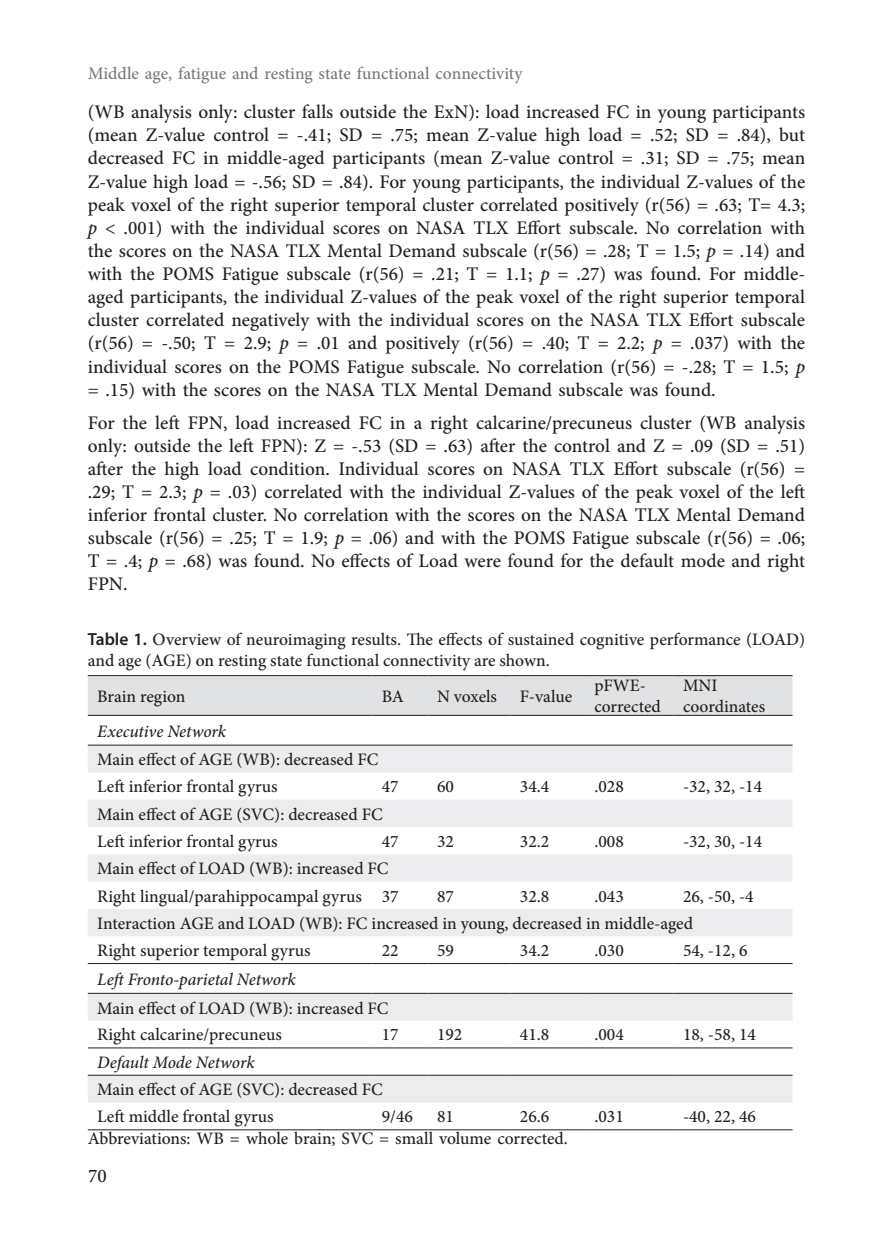
<style>
.page{position:relative;width:893px;height:1241px;background:#fff}
.page>*{position:absolute;margin:0;border:0;box-sizing:border-box;transform-origin:0 0}
.t1{font:500 19.25px/23.1px "Minion Pro";color:#231f20;text-align:justify}
.t2{font:500 17.5px/21px "Minion Pro";color:#231f20}
.t3{font:italic 500 17.5px "Minion Pro";letter-spacing:-.005em;color:#231f20}
.t4{font:500 17.5px "Minion Pro";color:#76787b}
.s1{font-style:italic}
.s2{font-family:"Myriad Pro";font-weight:600}
</style>
<div class="page">
<div style="left:88px;top:676px;width:704px;height:38px;background:#e1e2e4"></div>
<svg style="left:88px;top:745px;width:704px;height:357px"></svg>
<hr style="left:88px;top:744px;width:284px;height:1px;background:#231f20">
<hr style="left:372px;top:744px;width:56px;height:1px;background:#231f20">
<hr style="left:428px;top:744px;width:82px;height:1px;background:#231f20">
<hr style="left:510px;top:744px;width:75px;height:1px;background:#231f20">
<hr style="left:585px;top:744px;width:89px;height:1px;background:#231f20">
<hr style="left:674px;top:744px;width:118px;height:1px;background:#231f20">
<hr style="left:88px;top:1129px;width:284px;height:1px;background:#231f20">
<hr style="left:372px;top:1129px;width:56px;height:1px;background:#231f20">
<hr style="left:428px;top:1129px;width:82px;height:1px;background:#231f20">
<hr style="left:510px;top:1129px;width:75px;height:1px;background:#231f20">
<hr style="left:585px;top:1129px;width:89px;height:1px;background:#231f20">
<hr style="left:674px;top:1129px;width:118px;height:1px;background:#231f20">
<hr style="left:88px;top:675px;width:284px;height:1px;background:#231f20">
<hr style="left:372px;top:675px;width:56px;height:1px;background:#231f20">
<hr style="left:428px;top:675px;width:82px;height:1px;background:#231f20">
<hr style="left:510px;top:675px;width:75px;height:1px;background:#231f20">
<hr style="left:585px;top:675px;width:89px;height:1px;background:#231f20">
<hr style="left:674px;top:675px;width:118px;height:1px;background:#231f20">
<hr style="left:88px;top:714px;width:284px;height:1px;background:#231f20">
<hr style="left:372px;top:714px;width:56px;height:1px;background:#231f20">
<hr style="left:428px;top:714px;width:82px;height:1px;background:#231f20">
<hr style="left:510px;top:714px;width:75px;height:1px;background:#231f20">
<hr style="left:585px;top:714px;width:89px;height:1px;background:#231f20">
<hr style="left:674px;top:714px;width:118px;height:1px;background:#231f20">
<hr style="left:88px;top:962px;width:284px;height:1px;background:#231f20">
<hr style="left:372px;top:962px;width:56px;height:1px;background:#231f20">
<hr style="left:428px;top:962px;width:82px;height:1px;background:#231f20">
<hr style="left:510px;top:962px;width:75px;height:1px;background:#231f20">
<hr style="left:585px;top:962px;width:89px;height:1px;background:#231f20">
<hr style="left:674px;top:962px;width:118px;height:1px;background:#231f20">
<hr style="left:88px;top:992px;width:284px;height:1px;background:#231f20">
<hr style="left:372px;top:992px;width:56px;height:1px;background:#231f20">
<hr style="left:428px;top:992px;width:82px;height:1px;background:#231f20">
<hr style="left:510px;top:992px;width:75px;height:1px;background:#231f20">
<hr style="left:585px;top:992px;width:89px;height:1px;background:#231f20">
<hr style="left:674px;top:992px;width:118px;height:1px;background:#231f20">
<hr style="left:88px;top:1047px;width:284px;height:1px;background:#231f20">
<hr style="left:372px;top:1047px;width:56px;height:1px;background:#231f20">
<hr style="left:428px;top:1047px;width:82px;height:1px;background:#231f20">
<hr style="left:510px;top:1047px;width:75px;height:1px;background:#231f20">
<hr style="left:585px;top:1047px;width:89px;height:1px;background:#231f20">
<hr style="left:674px;top:1047px;width:118px;height:1px;background:#231f20">
<hr style="left:88px;top:1074px;width:284px;height:1px;background:#231f20">
<hr style="left:372px;top:1074px;width:56px;height:1px;background:#231f20">
<hr style="left:428px;top:1074px;width:82px;height:1px;background:#231f20">
<hr style="left:510px;top:1074px;width:75px;height:1px;background:#231f20">
<hr style="left:585px;top:1074px;width:89px;height:1px;background:#231f20">
<hr style="left:674px;top:1074px;width:118px;height:1px;background:#231f20">
<p class="t4" style="left:88px;top:61px;width:436px">Middle age, fatigue and resting state functional connectivity</p>
<p class="t1" style="left:88px;top:101px;width:719px">(WB analysis only: cluster falls outside the ExN): load increased FC in young participants (mean Z-value control = -.41; SD = .75; mean Z-value high load = .52; SD = .84), but decreased FC in middle-aged participants (mean Z-value control = .31; SD = .75; mean Z-value high load = -.56; SD = .84). For young participants, the individual Z-values of the peak voxel of the right superior temporal cluster correlated positively (r(56) = .63; T= 4.3; <span class="s1">p</span> &lt; .001) with the individual scores on NASA TLX Effort subscale. No correlation with the scores on the NASA TLX Mental Demand subscale (r(56) = .28; T = 1.5; <span class="s1">p</span> = .14) and with the POMS Fatigue subscale (r(56) = .21; T = 1.1; <span class="s1">p</span> = .27) was found. For middle&shy;aged participants, the individual Z-values of the peak voxel of the right superior temporal cluster correlated negatively with the individual scores on the NASA TLX Effort subscale (r(56) = -.50; T = 2.9; <span class="s1">p</span> = .01 and positively (r(56) = .40; T = 2.2; <span class="s1">p</span> = .037) with the individual scores on the POMS Fatigue subscale. No correlation (r(56) = -.28; T = 1.5; <span class="s1">p </span>= .15) with the scores on the NASA TLX Mental Demand subscale was found.</p>
<p class="t1" style="left:88px;top:411px;width:719px">For the left FPN, load increased FC in a right calcarine/precuneus cluster (WB analysis only: outside the left FPN): Z = -.53 (SD = .63) after the control and Z = .09 (SD = .51) after the high load condition. Individual scores on NASA TLX Effort subscale (r(56) = .29; T = 2.3; <span class="s1">p</span> = .03) correlated with the individual Z-values of the peak voxel of the left inferior frontal cluster. No correlation with the scores on the NASA TLX Mental Demand subscale (r(56) = .25; T = 1.9; <span class="s1">p</span> = .06) and with the POMS Fatigue subscale (r(56) = .06; T = .4; <span class="s1">p</span> = .68) was found. No effects of Load were found for the default mode and right FPN.</p>
<p class="t2" style="left:88px;top:628px;width:719px"><span class="s2">Table 1.</span> Overview of neuroimaging results. The effects of sustained cognitive performance (LOAD) and age (AGE) on resting state functional connectivity are shown.</p>
<p class="t2" style="left:97px;top:685px;width:90px">Brain region</p>
<p class="t2" style="left:382px;top:685px;width:24px">BA</p>
<p class="t2" style="left:437px;top:685px;width:62px">N voxels</p>
<p class="t2" style="left:520px;top:685px;width:54px">F-value</p>
<p class="t2" style="left:594px;top:675px;width:68px">pFWE&shy;corrected</p>
<p class="t2" style="left:683px;top:675px;width:84px">MNI coordinates</p>
<p class="t3" style="left:97px;top:718px;width:130px">Executive Network</p>
<p class="t2" style="left:97px;top:746px;width:283px;line-height:27.1px">Main effect of AGE (WB): decreased FC<br>Left inferior frontal gyrus</p>
<p class="t2" style="left:382px;top:776px;width:18px">47</p>
<p class="t2" style="left:437px;top:776px;width:18px">60</p>
<p class="t2" style="left:520px;top:776px;width:31px">34.4</p>
<p class="t2" style="left:594px;top:776px;width:31px">.028</p>
<p class="t2" style="left:683px;top:776px;width:81px">-32, 32, -14</p>
<p class="t2" style="left:97px;top:800px;width:287px;line-height:27.3px">Main effect of AGE (SVC): decreased FC<br>Left inferior frontal gyrus</p>
<p class="t2" style="left:382px;top:830px;width:18px">47</p>
<p class="t2" style="left:437px;top:830px;width:18px">32</p>
<p class="t2" style="left:520px;top:830px;width:31px">32.2</p>
<p class="t2" style="left:594px;top:830px;width:31px">.008</p>
<p class="t2" style="left:683px;top:830px;width:81px">-32, 30, -14</p>
<p class="t2" style="left:97px;top:855px;width:303px;line-height:27.3px">Main effect of LOAD (WB): increased FC<br>Right lingual/parahippocampal gyrus 37</p>
<p class="t2" style="left:97px;top:882px;width:658px;line-height:27.1px;text-indent:586px">26, -50, -4<br>Interaction AGE and LOAD (WB): FC increased in young, decreased in middle-aged<br>Right superior temporal gyrus</p>
<p class="t2" style="left:437px;top:885px;width:18px">87</p>
<p class="t2" style="left:520px;top:885px;width:31px">32.8</p>
<p class="t2" style="left:594px;top:885px;width:31px">.043</p>
<p class="t2" style="left:382px;top:939px;width:18px">22</p>
<p class="t2" style="left:437px;top:939px;width:18px">59</p>
<p class="t2" style="left:520px;top:939px;width:31px">34.2</p>
<p class="t2" style="left:594px;top:939px;width:31px">.030</p>
<p class="t2" style="left:683px;top:939px;width:66px">54, -12, 6</p>
<p class="t3" style="left:97px;top:966px;width:200px">Left Fronto-parietal Network</p>
<p class="t2" style="left:97px;top:994px;width:293px;line-height:26.8px">Main effect of LOAD (WB): increased FC<br>Right calcarine/precuneus</p>
<p class="t2" style="left:382px;top:1024px;width:18px">17</p>
<p class="t2" style="left:437px;top:1024px;width:27px">192</p>
<p class="t2" style="left:520px;top:1024px;width:31px">41.8</p>
<p class="t2" style="left:594px;top:1024px;width:31px">.004</p>
<p class="t2" style="left:683px;top:1024px;width:74px">18, -58, 14</p>
<p class="t3" style="left:97px;top:1050px;width:159px">Default Mode Network</p>
<p class="t2" style="left:97px;top:1076px;width:287px;line-height:26.8px">Main effect of AGE (SVC): decreased FC<br>Left middle frontal gyrus</p>
<p class="t2" style="left:382px;top:1106px;width:33px">9/46</p>
<p class="t2" style="left:437px;top:1106px;width:18px">81</p>
<p class="t2" style="left:520px;top:1106px;width:31px">26.6</p>
<p class="t2" style="left:594px;top:1106px;width:31px">.031</p>
<p class="t2" style="left:683px;top:1106px;width:74px">-40, 22, 46</p>
<p class="t2" style="left:88px;top:1127px;width:482px">Abbreviations: WB = whole brain; SVC = small volume corrected.</p>
<p class="t1" style="left:88px;top:1164px;width:20px">70</p>
</div>
